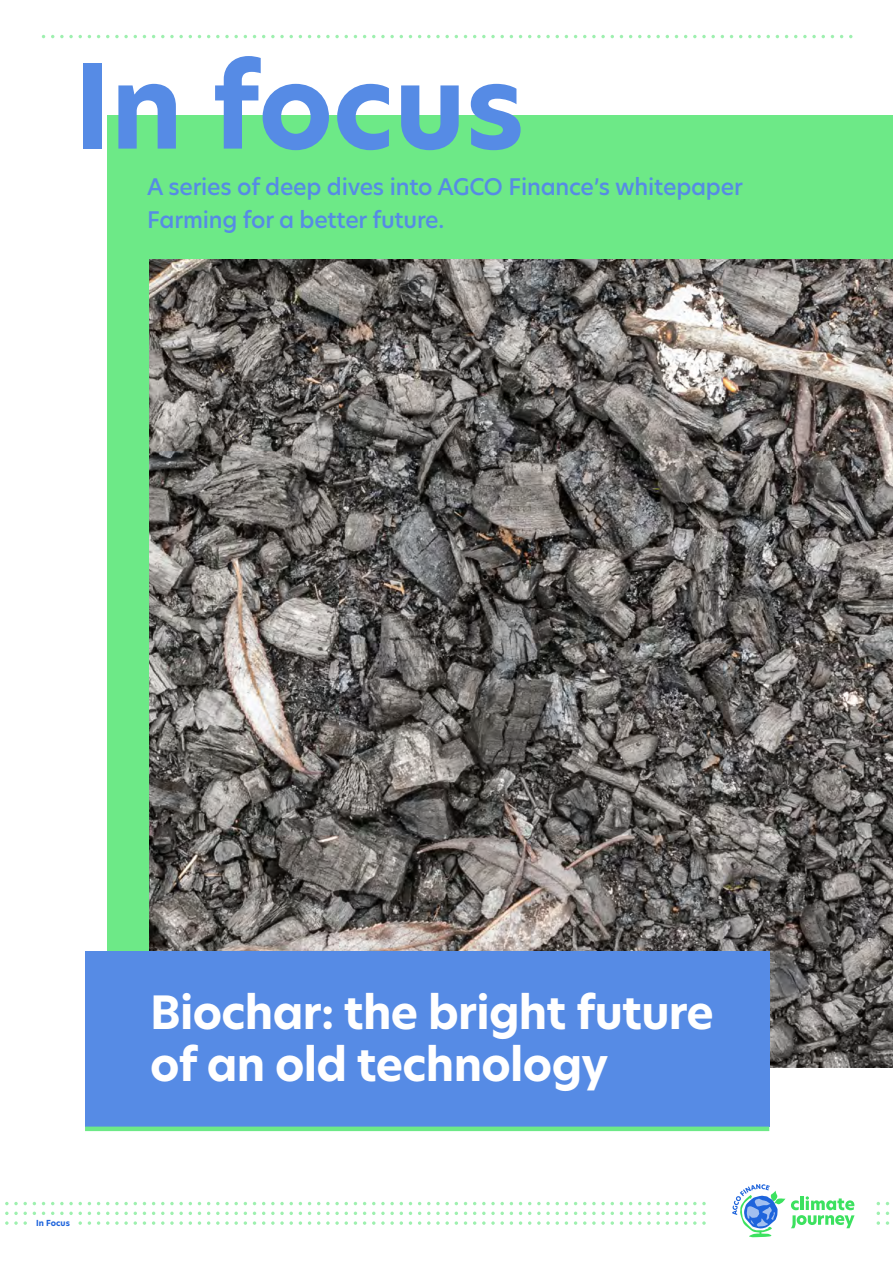
<style>
.page{position:relative;width:893px;height:1263px;background:#fff}
.page>*{position:absolute;margin:0;border:0;box-sizing:border-box;transform-origin:0 0}
.t1{font:700 114px "Hero New";color:#568be5}
.t2{font:700 45px/52.5px "Hero New";letter-spacing:-.015em;color:#fff}
.t3{font:500 22.5px/33px "Hero New";letter-spacing:-.01em;color:#568be5}
.t4{font:700 8.1px "Hero New";color:#1e64dc}
</style>
<div class="page">
<div style="left:107px;top:115px;width:786px;height:937px;background:#6de987"></div>
<img style="left:149px;top:259px;width:744px;height:808px">
<div style="left:85px;top:951px;width:684px;height:175px;background:#568be5"></div>
<div style="left:85px;top:1126px;width:684px;height:5px;background:#6de987"></div>
<svg style="left:60px;top:35px;width:13px;height:3px"></svg>
<svg style="left:115px;top:35px;width:13px;height:3px"></svg>
<svg style="left:161px;top:35px;width:22px;height:3px"></svg>
<svg style="left:216px;top:35px;width:22px;height:3px"></svg>
<svg style="left:271px;top:35px;width:22px;height:3px"></svg>
<svg style="left:326px;top:35px;width:13px;height:3px"></svg>
<svg style="left:381px;top:35px;width:13px;height:3px"></svg>
<svg style="left:427px;top:35px;width:22px;height:3px"></svg>
<svg style="left:482px;top:35px;width:22px;height:3px"></svg>
<svg style="left:537px;top:35px;width:22px;height:3px"></svg>
<svg style="left:592px;top:35px;width:13px;height:3px"></svg>
<svg style="left:647px;top:35px;width:13px;height:3px"></svg>
<svg style="left:693px;top:35px;width:22px;height:3px"></svg>
<svg style="left:748px;top:35px;width:22px;height:3px"></svg>
<svg style="left:803px;top:35px;width:22px;height:3px"></svg>
<svg style="left:5px;top:1211px;width:22px;height:4px"></svg>
<svg style="left:60px;top:1211px;width:13px;height:4px"></svg>
<svg style="left:115px;top:1211px;width:13px;height:4px"></svg>
<svg style="left:161px;top:1211px;width:22px;height:4px"></svg>
<svg style="left:216px;top:1211px;width:22px;height:4px"></svg>
<svg style="left:271px;top:1211px;width:22px;height:4px"></svg>
<svg style="left:326px;top:1211px;width:13px;height:4px"></svg>
<svg style="left:381px;top:1211px;width:13px;height:4px"></svg>
<svg style="left:427px;top:1211px;width:22px;height:4px"></svg>
<svg style="left:482px;top:1211px;width:22px;height:4px"></svg>
<svg style="left:537px;top:1211px;width:22px;height:4px"></svg>
<svg style="left:592px;top:1211px;width:13px;height:4px"></svg>
<svg style="left:647px;top:1211px;width:13px;height:4px"></svg>
<svg style="left:693px;top:1211px;width:13px;height:4px"></svg>
<svg style="left:5px;top:1202px;width:22px;height:3px"></svg>
<svg style="left:60px;top:1202px;width:13px;height:3px"></svg>
<svg style="left:115px;top:1202px;width:13px;height:3px"></svg>
<svg style="left:161px;top:1202px;width:22px;height:3px"></svg>
<svg style="left:216px;top:1202px;width:22px;height:3px"></svg>
<svg style="left:271px;top:1202px;width:22px;height:3px"></svg>
<svg style="left:326px;top:1202px;width:13px;height:3px"></svg>
<svg style="left:381px;top:1202px;width:13px;height:3px"></svg>
<svg style="left:427px;top:1202px;width:22px;height:3px"></svg>
<svg style="left:482px;top:1202px;width:22px;height:3px"></svg>
<svg style="left:537px;top:1202px;width:22px;height:3px"></svg>
<svg style="left:592px;top:1202px;width:13px;height:3px"></svg>
<svg style="left:647px;top:1202px;width:13px;height:3px"></svg>
<svg style="left:693px;top:1202px;width:13px;height:3px"></svg>
<svg style="left:5px;top:1221px;width:22px;height:4px"></svg>
<svg style="left:88px;top:1221px;width:3px;height:4px"></svg>
<svg style="left:97px;top:1221px;width:3px;height:4px"></svg>
<svg style="left:115px;top:1221px;width:13px;height:4px"></svg>
<svg style="left:134px;top:1221px;width:3px;height:4px"></svg>
<svg style="left:143px;top:1221px;width:3px;height:4px"></svg>
<svg style="left:152px;top:1221px;width:3px;height:4px"></svg>
<svg style="left:161px;top:1221px;width:22px;height:4px"></svg>
<svg style="left:189px;top:1221px;width:3px;height:4px"></svg>
<svg style="left:198px;top:1221px;width:3px;height:4px"></svg>
<svg style="left:207px;top:1221px;width:3px;height:4px"></svg>
<svg style="left:216px;top:1221px;width:22px;height:4px"></svg>
<svg style="left:244px;top:1221px;width:3px;height:4px"></svg>
<svg style="left:253px;top:1221px;width:3px;height:4px"></svg>
<svg style="left:262px;top:1221px;width:3px;height:4px"></svg>
<svg style="left:271px;top:1221px;width:22px;height:4px"></svg>
<svg style="left:299px;top:1221px;width:3px;height:4px"></svg>
<svg style="left:308px;top:1221px;width:3px;height:4px"></svg>
<svg style="left:317px;top:1221px;width:3px;height:4px"></svg>
<svg style="left:326px;top:1221px;width:13px;height:4px"></svg>
<svg style="left:345px;top:1221px;width:3px;height:4px"></svg>
<svg style="left:354px;top:1221px;width:3px;height:4px"></svg>
<svg style="left:363px;top:1221px;width:3px;height:4px"></svg>
<svg style="left:381px;top:1221px;width:13px;height:4px"></svg>
<svg style="left:400px;top:1221px;width:3px;height:4px"></svg>
<svg style="left:409px;top:1221px;width:3px;height:4px"></svg>
<svg style="left:418px;top:1221px;width:3px;height:4px"></svg>
<svg style="left:427px;top:1221px;width:22px;height:4px"></svg>
<svg style="left:455px;top:1221px;width:3px;height:4px"></svg>
<svg style="left:464px;top:1221px;width:3px;height:4px"></svg>
<svg style="left:473px;top:1221px;width:3px;height:4px"></svg>
<svg style="left:482px;top:1221px;width:22px;height:4px"></svg>
<svg style="left:510px;top:1221px;width:3px;height:4px"></svg>
<svg style="left:519px;top:1221px;width:3px;height:4px"></svg>
<svg style="left:528px;top:1221px;width:3px;height:4px"></svg>
<svg style="left:537px;top:1221px;width:22px;height:4px"></svg>
<svg style="left:565px;top:1221px;width:3px;height:4px"></svg>
<svg style="left:574px;top:1221px;width:3px;height:4px"></svg>
<svg style="left:592px;top:1221px;width:13px;height:4px"></svg>
<svg style="left:611px;top:1221px;width:3px;height:4px"></svg>
<svg style="left:620px;top:1221px;width:3px;height:4px"></svg>
<svg style="left:629px;top:1221px;width:3px;height:4px"></svg>
<svg style="left:647px;top:1221px;width:13px;height:4px"></svg>
<svg style="left:666px;top:1221px;width:3px;height:4px"></svg>
<svg style="left:675px;top:1221px;width:3px;height:4px"></svg>
<svg style="left:684px;top:1221px;width:3px;height:4px"></svg>
<svg style="left:693px;top:1221px;width:13px;height:4px"></svg>
<svg style="left:877px;top:1221px;width:3px;height:4px"></svg>
<svg style="left:886px;top:1221px;width:3px;height:4px"></svg>
<svg style="left:791px;top:1196px;width:63px;height:32px"></svg>
<svg style="left:732px;top:1184px;width:53px;height:53px"></svg>
<h1 class="t1" style="left:74px;top:29px;width:452px">In focus</h1>
<p class="t3" style="left:147px;top:170px;width:597px">A series of deep dives into AGCO Finance’s whitepaper<br>Farming for a better future.</p>
<p class="t4" style="left:36px;top:1217px;width:35px">In Focus</p>
<h2 class="t2" style="left:150px;top:986px;width:565px">Biochar: the bright future of an old technology</h2>
</div>
